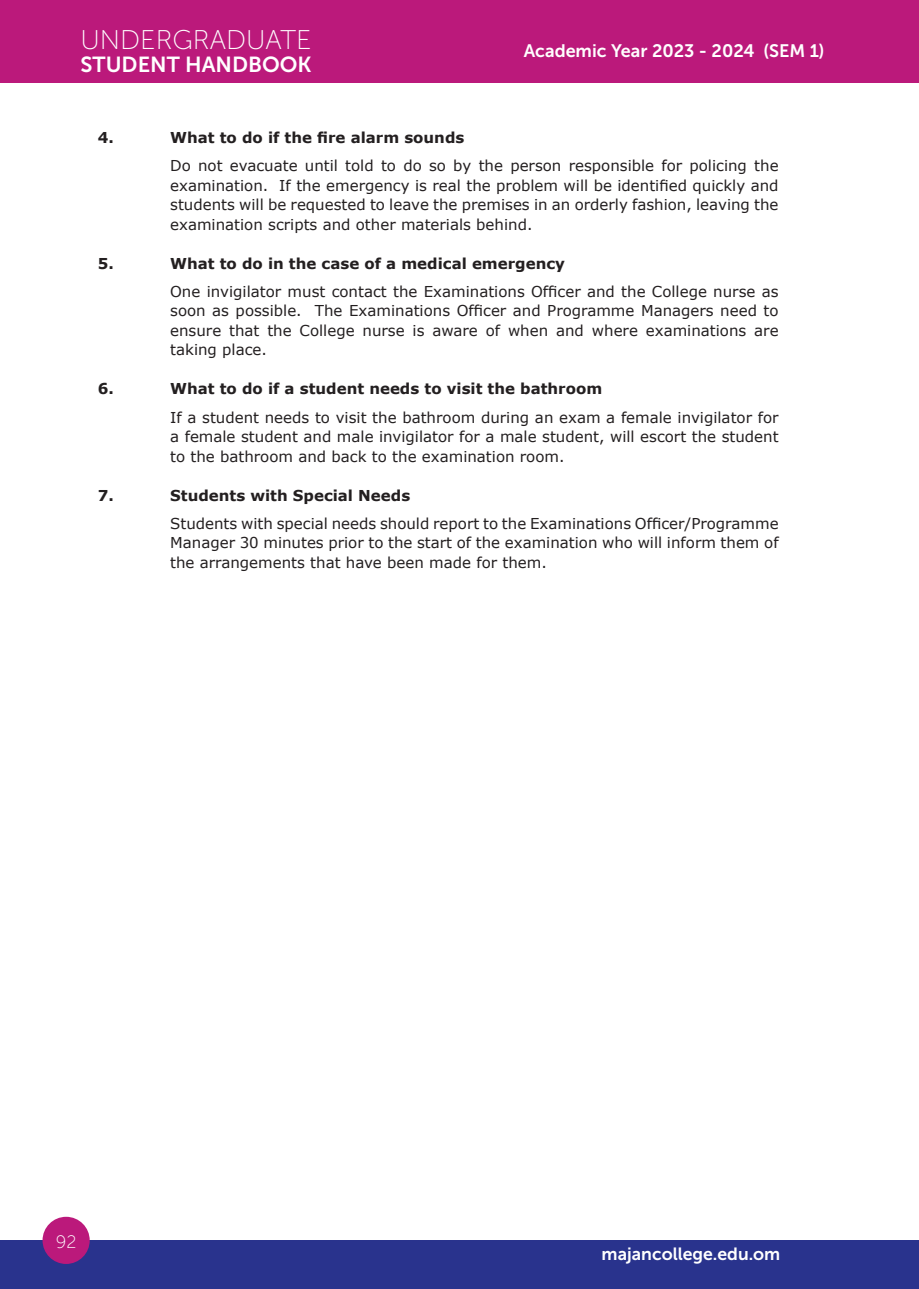
<style>
.page{position:relative;width:919px;height:1289px;background:#fff}
.page>*{position:absolute;margin:0;border:0;box-sizing:border-box;transform-origin:0 0}
.t1{font:27px "Museo Sans 100";color:#fff}
.t2{font:21.75px "Museo Sans 700";color:#fff}
.t3{font:18px "Museo Sans 700";color:#fff}
.t4{font:18px "Museo Sans 100";color:#fff}
.t5{font:17.55px "Museo Sans 700";color:#fff}
.t6{font:15px/19.5px "Verdana";color:#231f20;text-align:justify}
.t7{font:700 15px "Verdana";color:#231f20}
</style>
<div class="page">
<div style="left:0;top:0;width:906px;height:83px;background:#bb197b"></div>
<div style="left:0;top:1240px;width:906px;height:48px;background:#29338d"></div>
<div style="left:43px;top:1216px;width:47px;height:47px;background:#bb197b;border-radius:50%"></div>
<div style="left:906px;top:0;width:12px;height:83px;background:#bb197b"></div>
<div style="left:906px;top:1240px;width:12px;height:48px;background:#29338d"></div>
<h1 class="t1" style="left:81px;top:25px;width:232px">UNDERGRADUATE</h1>
<h2 class="t2" style="left:81px;top:53px;width:232px">STUDENT HANDBOOK</h2>
<p class="t3" style="left:523px;top:40px;width:302px">Academic Year 2023 - 2024 (SEM 1)</p>
<p class="t7" style="left:98px;top:127px;width:18px">4.</p>
<p class="t7" style="left:170px;top:127px;width:296px">What to do if the fire alarm sounds</p>
<p class="t6" style="left:170px;top:156px;width:610px">Do not evacuate until told to do so by the person responsible for policing the examination. If the emergency is real the problem will be identified quickly and students will be requested to leave the premises in an orderly fashion, leaving the examination scripts and other materials behind.</p>
<p class="t7" style="left:98px;top:253px;width:18px">5.</p>
<p class="t7" style="left:170px;top:253px;width:396px">What to do in the case of a medical emergency</p>
<p class="t6" style="left:170px;top:281px;width:610px">One invigilator must contact the Examinations Officer and the College nurse as soon as possible. The Examinations Officer and Programme Managers need to ensure that the College nurse is aware of when and where examinations are taking place.</p>
<p class="t7" style="left:98px;top:378px;width:18px">6.</p>
<p class="t7" style="left:170px;top:378px;width:433px">What to do if a student needs to visit the bathroom</p>
<p class="t6" style="left:170px;top:407px;width:610px">If a student needs to visit the bathroom during an exam a female invigilator for a female student and male invigilator for a male student, will escort the student to the bathroom and back to the examination room.</p>
<p class="t7" style="left:98px;top:484px;width:18px">7.</p>
<p class="t7" style="left:170px;top:484px;width:241px">Students with Special Needs</p>
<p class="t6" style="left:170px;top:513px;width:610px">Students with special needs should report to the Examinations Officer/Programme Manager 30 minutes prior to the start of the examination who will inform them of the arrangements that have been made for them.</p>
<p class="t4" style="left:56px;top:1231px;width:22px">92</p>
<p class="t5" style="left:601px;top:1243px;width:180px">majancollege.edu.om</p>
</div>
